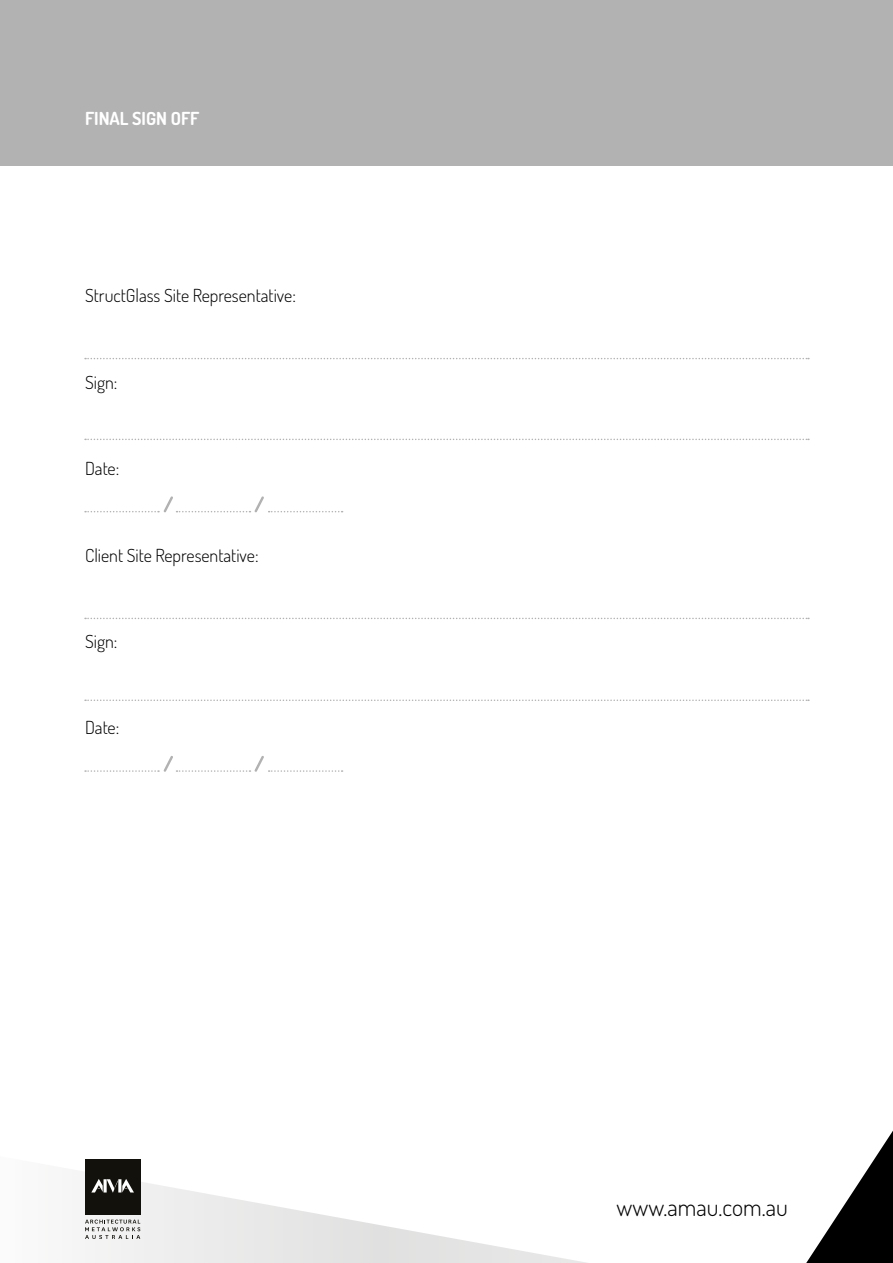
<style>
.page{position:relative;width:893px;height:1263px;background:#fff}
.page>*{position:absolute;margin:0;border:0;box-sizing:border-box;transform-origin:0 0}
.t1{font:300 24px "Dosis";color:#000}
.t2{font:300 18px "Dosis";color:#000}
.t3{font:700 18px "Dosis";color:#fff}
</style>
<div class="page">
<svg style="left:806px;top:1131px;width:87px;height:132px"></svg>
<svg style="left:85px;top:1159px;width:502px;height:104px"></svg>
<div style="left:85px;top:1159px;width:55px;height:55px;background:#12110c"></div>
<svg style="left:91px;top:1179px;width:43px;height:14px"></svg>
<svg style="left:85px;top:1219px;width:55px;height:20px"></svg>
<div style="left:0;top:0;width:893px;height:166px;background:#b3b2b2"></div>
<svg style="left:85px;top:439px;width:724px;height:1px"></svg>
<svg style="left:85px;top:618px;width:724px;height:1px"></svg>
<svg style="left:85px;top:699px;width:724px;height:2px"></svg>
<svg style="left:85px;top:358px;width:724px;height:1px"></svg>
<svg style="left:85px;top:496px;width:258px;height:17px"></svg>
<svg style="left:85px;top:756px;width:258px;height:16px"></svg>
<p class="t3" style="left:85px;top:107px;width:116px">FINAL SIGN OFF</p>
<p class="t2" style="left:85px;top:284px;width:212px">StructGlass Site Representative:</p>
<p class="t2" style="left:85px;top:370px;width:34px">Sign:</p>
<p class="t2" style="left:85px;top:457px;width:36px">Date:</p>
<p class="t2" style="left:85px;top:543px;width:175px">Client Site Representative:</p>
<p class="t2" style="left:85px;top:629px;width:34px">Sign:</p>
<p class="t2" style="left:85px;top:716px;width:36px">Date:</p>
<h1 class="t1" style="left:617px;top:1191px;width:173px">www.amau.com.au</h1>
</div>
